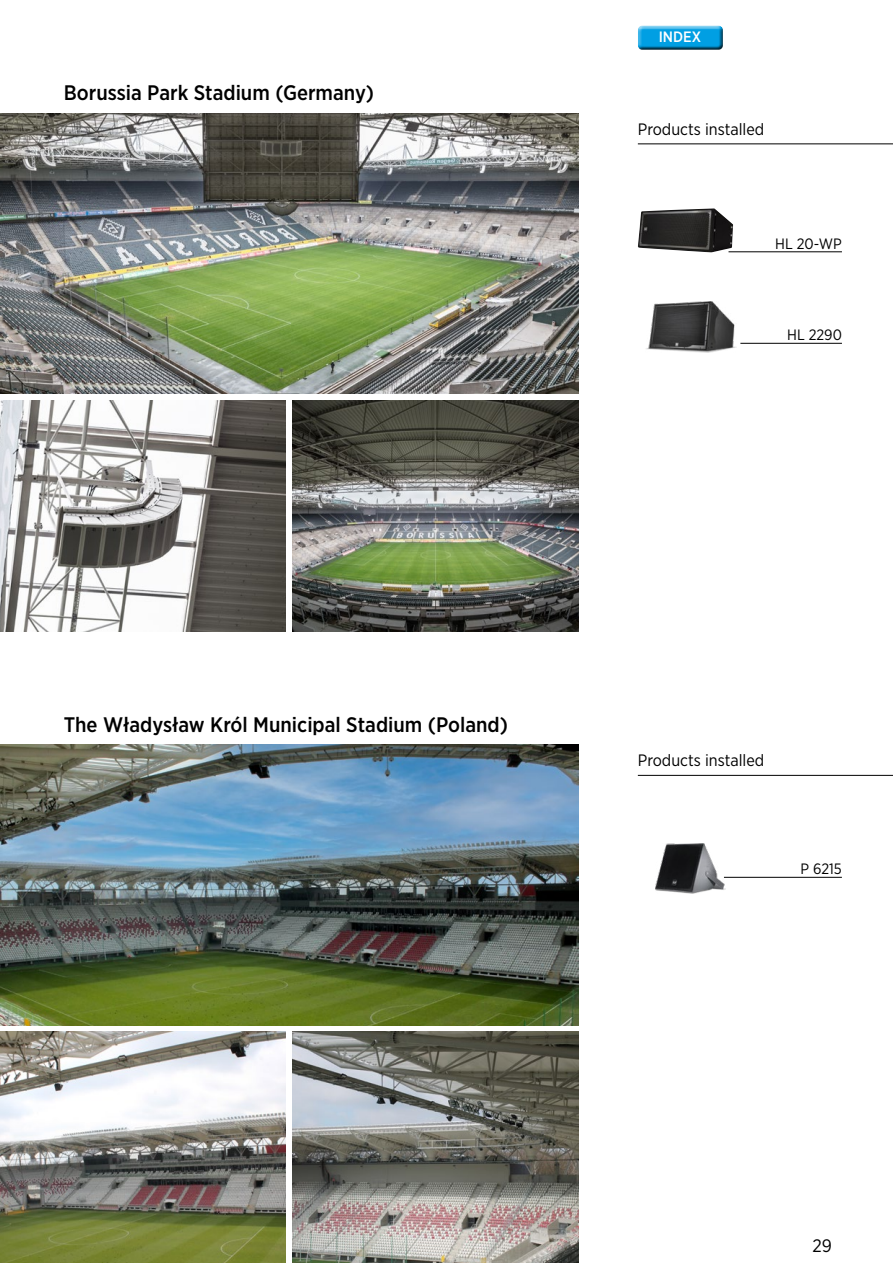
<style>
.page{position:relative;width:893px;height:1263px;background:#fff}
.page>*{position:absolute;margin:0;border:0;box-sizing:border-box;transform-origin:0 0}
.t1{font:500 21px "Gotham Narrow";color:#000}
.t2{font:18px "Gotham Narrow";color:#000}
.t3{font:16.5px "Gotham Narrow";color:#000}
.t4{font:15px "Gotham Narrow";color:#000}
.t5{font:500 15px "Gotham Narrow";color:#fff}
</style>
<div class="page">
<hr style="left:638px;top:775px;width:255px;height:1px;background:#000">
<hr style="left:638px;top:144px;width:255px;height:1px;background:#000">
<img style="left:0;top:745px;width:578px;height:280px">
<img style="left:0;top:113px;width:578px;height:281px">
<img style="left:292px;top:400px;width:286px;height:231px">
<img style="left:292px;top:1032px;width:286px;height:231px">
<img style="left:0;top:400px;width:286px;height:231px">
<img style="left:0;top:1032px;width:286px;height:231px">
<hr style="left:724px;top:877px;width:118px;height:1px;background:#000">
<hr style="left:728px;top:252px;width:114px;height:1px;background:#000">
<hr style="left:740px;top:343px;width:102px;height:1px;background:#000">
<img style="left:646px;top:301px;width:90px;height:51px">
<img style="left:656px;top:843px;width:70px;height:50px">
<img style="left:638px;top:208px;width:95px;height:44px">
<div style="left:635px;top:25px;width:92px;height:29px;background:#000;opacity:.75"></div>
<p class="t1" style="left:64px;top:80px;width:312px">Borussia Park Stadium (Germany)</p>
<p class="t5" style="left:659px;top:27px;width:44px">INDEX</p>
<p class="t3" style="left:638px;top:119px;width:128px">Products installed</p>
<p class="t4" style="left:775px;top:234px;width:68px">HL 20-WP</p>
<p class="t4" style="left:787px;top:326px;width:56px">HL 2290</p>
<p class="t1" style="left:64px;top:711px;width:446px">The Władysław Król Municipal Stadium (Poland)</p>
<p class="t3" style="left:638px;top:750px;width:128px">Products installed</p>
<p class="t4" style="left:800px;top:860px;width:43px">P 6215</p>
<p class="t2" style="left:813px;top:1234px;width:21px">29</p>
</div>
